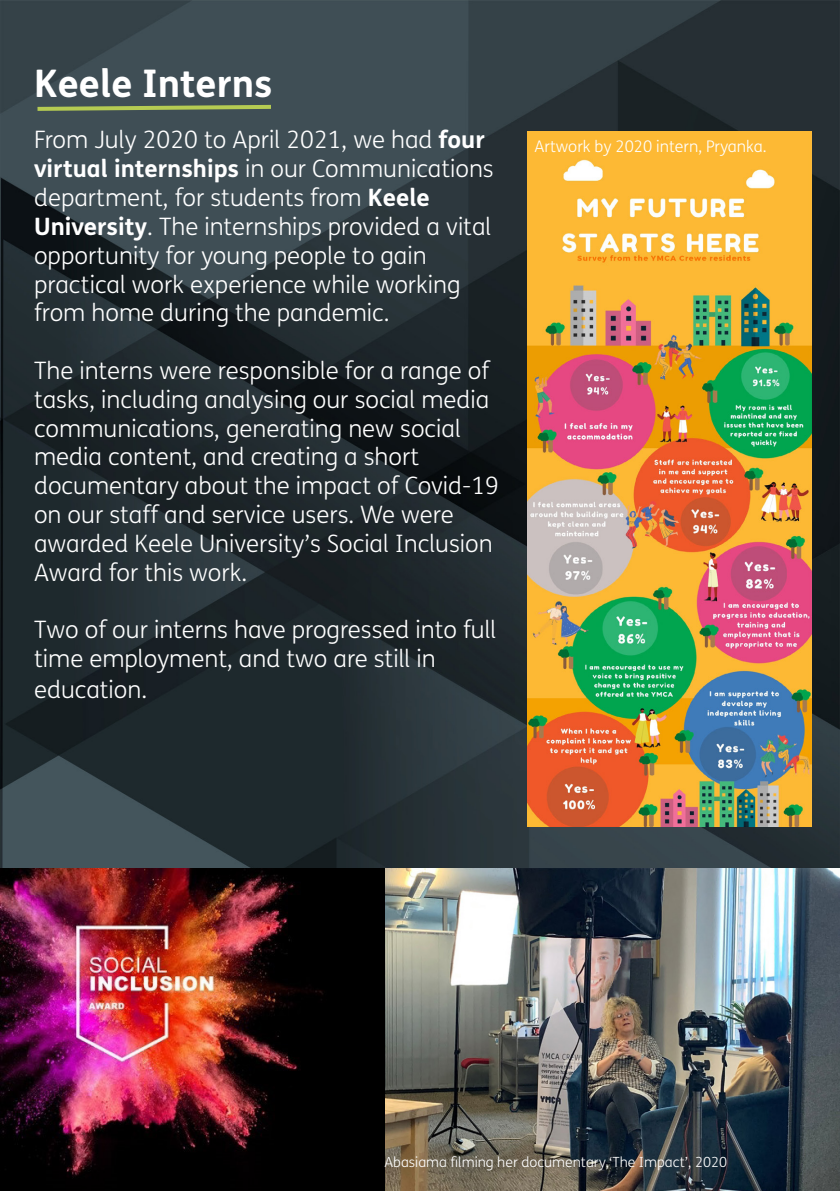
<style>
.page{position:relative;width:840px;height:1191px;background:#fff}
.page>*{position:absolute;margin:0;border:0;box-sizing:border-box;transform-origin:0 0}
.t1{font:700 38px "FS Me";color:#fff}
.t2{font:300 24px/28.8px "FS Me";color:#fff}
.t3{font:300 16px "FS Me";color:#fff}
.t4{font:300 14px "FS Me";color:#fff}
.s1{font-weight:700}
</style>
<div class="page">
<img style="left:0;top:0;width:839px;height:868px">
<img style="left:0;top:868px;width:839px;height:323px">
<img style="left:527px;top:132px;width:283px;height:694px">
<svg style="left:33px;top:103px;width:242px;height:10px;background:#6c7e53"></svg>
<p class="t1" style="left:34px;top:54px;width:239px">Keele Interns</p>
<p class="t2" style="left:34px;top:125px;width:461px">From July 2020 to April 2021, we had <span class="s1">four virtual internships</span> in our Communications department, for students from <span class="s1">Keele</span></p>
<p class="t2" style="left:34px;top:211px;width:458px"><span class="s1">University</span>. The internships provided a vital opportunity for young people to gain</p>
<p class="t2" style="left:34px;top:269px;width:428px">practical work experience while working from home during the pandemic.</p>
<p class="t2" style="left:34px;top:355px;width:456px">The interns were responsible for a range of tasks, including analysing our social media communications, generating new social media content, and creating a short</p>
<p class="t2" style="left:34px;top:471px;width:466px">documentary about the impact of Covid-19 on our staff and service users. We were awarded Keele University’s Social Inclusion Award for this work.</p>
<p class="t2" style="left:34px;top:615px;width:463px">Two of our interns have progressed into full time employment, and two are still in</p>
<p class="t2" style="left:34px;top:675px;width:115px">education.</p>
<p class="t3" style="left:534px;top:135px;width:233px">Artwork by 2020 intern, Pryanka.</p>
<p class="t4" style="left:384px;top:1153px;width:344px">Abasiama filming her documentary,‘The Impact’, 2020</p>
</div>
